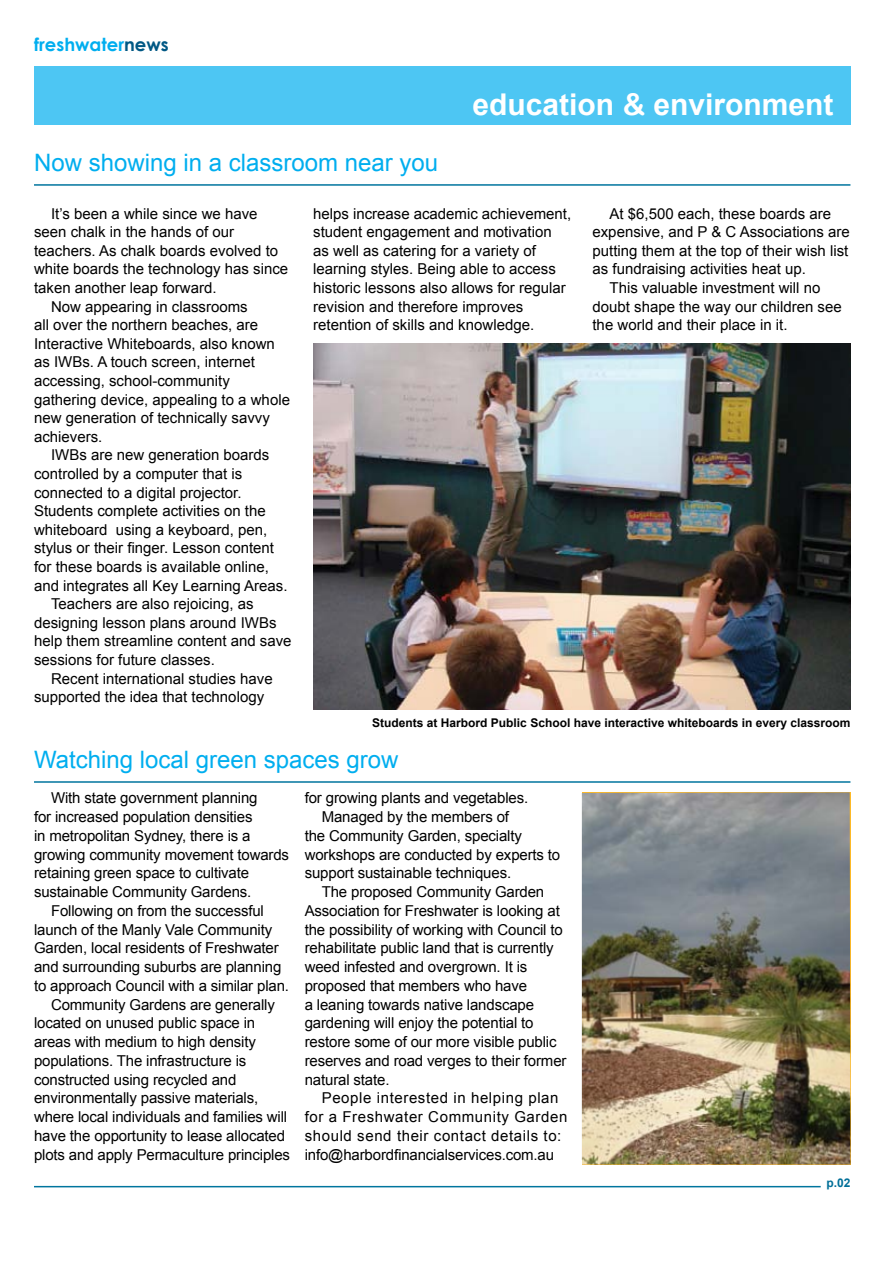
<style>
.page{position:relative;width:893px;height:1263px;background:#fff}
.page>*{position:absolute;margin:0;border:0;box-sizing:border-box;transform-origin:0 0}
.t1{font:700 30px "Arial";color:#fff}
.t2{font:24px "Arial";color:#00aeef}
.t3{font:700 18px "Century Gothic";color:#00aeef}
.t4{font:15px/18.6px "Arial";color:#000}
.t5{font:15px "Arial";letter-spacing:.04em;color:#000}
.t6{font:700 12px "Arial";color:#000}
.t7{font:700 12px "Arial";color:#006f98}
.s1{color:#005884}
.s2{font-family:"Arial Rounded MT Bold";font-weight:400}
</style>
<div class="page">
<hr style="left:34px;top:184px;width:816px;height:2px;background:#00759e">
<hr style="left:34px;top:781px;width:816px;height:2px;background:#00759e">
<hr style="left:34px;top:1186px;width:787px;height:1px;background:#00759e">
<div style="left:34px;top:66px;width:817px;height:58px;background:#4dc6f3"></div>
<img style="left:313px;top:344px;width:537px;height:365px">
<img style="left:582px;top:792px;width:268px;height:372px">
<p class="t3" style="left:34px;top:31px;width:136px">freshwater<span class="s1">news</span></p>
<h2 class="t2" style="left:34px;top:147px;width:406px">Now showing in a classroom near you</h2>
<h1 class="t1" style="left:472px;top:84px;width:363px">education <span class="s2">&amp;</span> environment</h1>
<p class="t4" style="left:51px;top:204px;width:208px">It’s been a while since we have</p>
<p class="t4" style="left:34px;top:223px;width:202px">seen chalk in the hands of our</p>
<p class="t4" style="left:34px;top:241px;width:246px">teachers. As chalk boards evolved to</p>
<p class="t4" style="left:34px;top:260px;width:256px">white boards the technology has since</p>
<p class="t4" style="left:34px;top:279px;width:184px">taken another leap forward.</p>
<p class="t4" style="left:51px;top:297px;width:198px">Now appearing in classrooms</p>
<p class="t4" style="left:34px;top:316px;width:226px">all over the northern beaches, are</p>
<p class="t4" style="left:34px;top:334px;width:242px">Interactive Whiteboards, also known</p>
<p class="t4" style="left:34px;top:353px;width:222px">as IWBs. A touch screen, internet</p>
<p class="t4" style="left:34px;top:372px;width:197px">accessing, school-community</p>
<p class="t4" style="left:34px;top:390px;width:257px">gathering device, appealing to a whole</p>
<p class="t4" style="left:34px;top:409px;width:237px">new generation of technically savvy</p>
<p class="t4" style="left:34px;top:427px;width:70px">achievers.</p>
<p class="t4" style="left:51px;top:446px;width:220px">IWBs are new generation boards</p>
<p class="t4" style="left:34px;top:465px;width:210px">controlled by a computer that is</p>
<p class="t4" style="left:34px;top:483px;width:209px">connected to a digital projector.</p>
<p class="t4" style="left:34px;top:502px;width:233px">Students complete activities on the</p>
<p class="t4" style="left:34px;top:520px;width:235px">whiteboard using a keyboard, pen,</p>
<p class="t4" style="left:34px;top:539px;width:242px">stylus or their finger. Lesson content</p>
<p class="t4" style="left:34px;top:558px;width:237px">for these boards is available online,</p>
<p class="t4" style="left:34px;top:576px;width:255px">and integrates all Key Learning Areas.</p>
<p class="t4" style="left:51px;top:595px;width:204px">Teachers are also rejoicing, as</p>
<p class="t4" style="left:34px;top:613px;width:244px">designing lesson plans around IWBs</p>
<p class="t4" style="left:34px;top:632px;width:259px">help them streamline content and save</p>
<p class="t4" style="left:34px;top:651px;width:182px">sessions for future classes.</p>
<p class="t4" style="left:51px;top:669px;width:223px">Recent international studies have</p>
<p class="t4" style="left:34px;top:688px;width:232px">supported the idea that technology</p>
<p class="t4" style="left:313px;top:204px;width:259px">helps increase academic achievement, student engagement and motivation as well as catering for a variety of learning styles. Being able to access historic lessons also allows for regular revision and therefore improves retention of skills and knowledge.</p>
<p class="t4" style="left:609px;top:204px;width:223px">At $6,500 each, these boards are</p>
<p class="t4" style="left:592px;top:223px;width:259px">expensive, and P &amp; C Associations are</p>
<p class="t4" style="left:592px;top:241px;width:257px">putting them at the top of their wish list</p>
<p class="t4" style="left:592px;top:260px;width:215px">as fundraising activities heat up.</p>
<p class="t4" style="left:609px;top:279px;width:212px">This valuable investment will no</p>
<p class="t4" style="left:592px;top:297px;width:251px">doubt shape the way our children see</p>
<p class="t4" style="left:592px;top:316px;width:197px">the world and their place in it.</p>
<p class="t6" style="left:372px;top:715px;width:480px">Students at Harbord Public School have interactive whiteboards in every classroom</p>
<h2 class="t2" style="left:34px;top:744px;width:366px">Watching local green spaces grow</h2>
<p class="t4" style="left:51px;top:789px;width:208px">With state government planning</p>
<p class="t4" style="left:34px;top:808px;width:220px">for increased population densities</p>
<p class="t4" style="left:34px;top:826px;width:218px">in metropolitan Sydney, there is a</p>
<p class="t4" style="left:34px;top:845px;width:257px">growing community movement towards</p>
<p class="t4" style="left:34px;top:864px;width:217px">retaining green space to cultivate</p>
<p class="t4" style="left:34px;top:883px;width:219px">sustainable Community Gardens.</p>
<p class="t4" style="left:51px;top:901px;width:214px">Following on from the successful</p>
<p class="t4" style="left:34px;top:920px;width:240px">launch of the Manly Vale Community</p>
<p class="t4" style="left:34px;top:939px;width:246px">Garden, local residents of Freshwater</p>
<p class="t4" style="left:34px;top:958px;width:249px">and surrounding suburbs are planning</p>
<p class="t4" style="left:34px;top:976px;width:257px">to approach Council with a similar plan.</p>
<p class="t4" style="left:51px;top:995px;width:225px">Community Gardens are generally</p>
<p class="t4" style="left:34px;top:1014px;width:223px">located on unused public space in</p>
<p class="t4" style="left:34px;top:1033px;width:223px">areas with medium to high density</p>
<p class="t4" style="left:34px;top:1051px;width:214px">populations. The infrastructure is</p>
<p class="t4" style="left:34px;top:1070px;width:204px">constructed using recycled and</p>
<p class="t4" style="left:34px;top:1089px;width:226px">environmentally passive materials,</p>
<p class="t4" style="left:34px;top:1108px;width:255px">where local individuals and families will</p>
<p class="t4" style="left:34px;top:1126px;width:253px">have the opportunity to lease allocated</p>
<p class="t4" style="left:34px;top:1145px;width:258px">plots and apply Permaculture principles</p>
<p class="t4" style="left:305px;top:789px;width:225px">for growing plants and vegetables.</p>
<p class="t4" style="left:322px;top:808px;width:189px">Managed by the members of</p>
<p class="t4" style="left:305px;top:826px;width:219px">the Community Garden, specialty</p>
<p class="t4" style="left:305px;top:845px;width:257px">workshops are conducted by experts to</p>
<p class="t4" style="left:305px;top:864px;width:208px">support sustainable techniques.</p>
<p class="t4" style="left:322px;top:883px;width:224px">The proposed Community Garden</p>
<p class="t4" style="left:305px;top:901px;width:257px">Association for Freshwater is looking at</p>
<p class="t4" style="left:305px;top:920px;width:260px">the possibility of working with Council to</p>
<p class="t4" style="left:305px;top:939px;width:250px">rehabilitate public land that is currently</p>
<p class="t4" style="left:305px;top:958px;width:224px">weed infested and overgrown. It is</p>
<p class="t4" style="left:305px;top:976px;width:224px">proposed that members who have</p>
<p class="t4" style="left:305px;top:995px;width:231px">a leaning towards native landscape</p>
<p class="t4" style="left:305px;top:1014px;width:230px">gardening will enjoy the potential to</p>
<p class="t4" style="left:305px;top:1033px;width:253px">restore some of our more visible public</p>
<p class="t4" style="left:305px;top:1051px;width:263px">reserves and road verges to their former</p>
<p class="t4" style="left:305px;top:1070px;width:86px">natural state.</p>
<p class="t5" style="left:322px;top:1088px;width:238px">People interested in helping plan</p>
<p class="t5" style="left:305px;top:1107px;width:264px">for a Freshwater Community Garden</p>
<p class="t5" style="left:305px;top:1126px;width:258px">should send their contact details to:</p>
<p class="t4" style="left:305px;top:1145px;width:251px">info@harbordfinancialservices.com.au</p>
<p class="t7" style="left:826px;top:1175px;width:26px">p.02</p>
</div>
